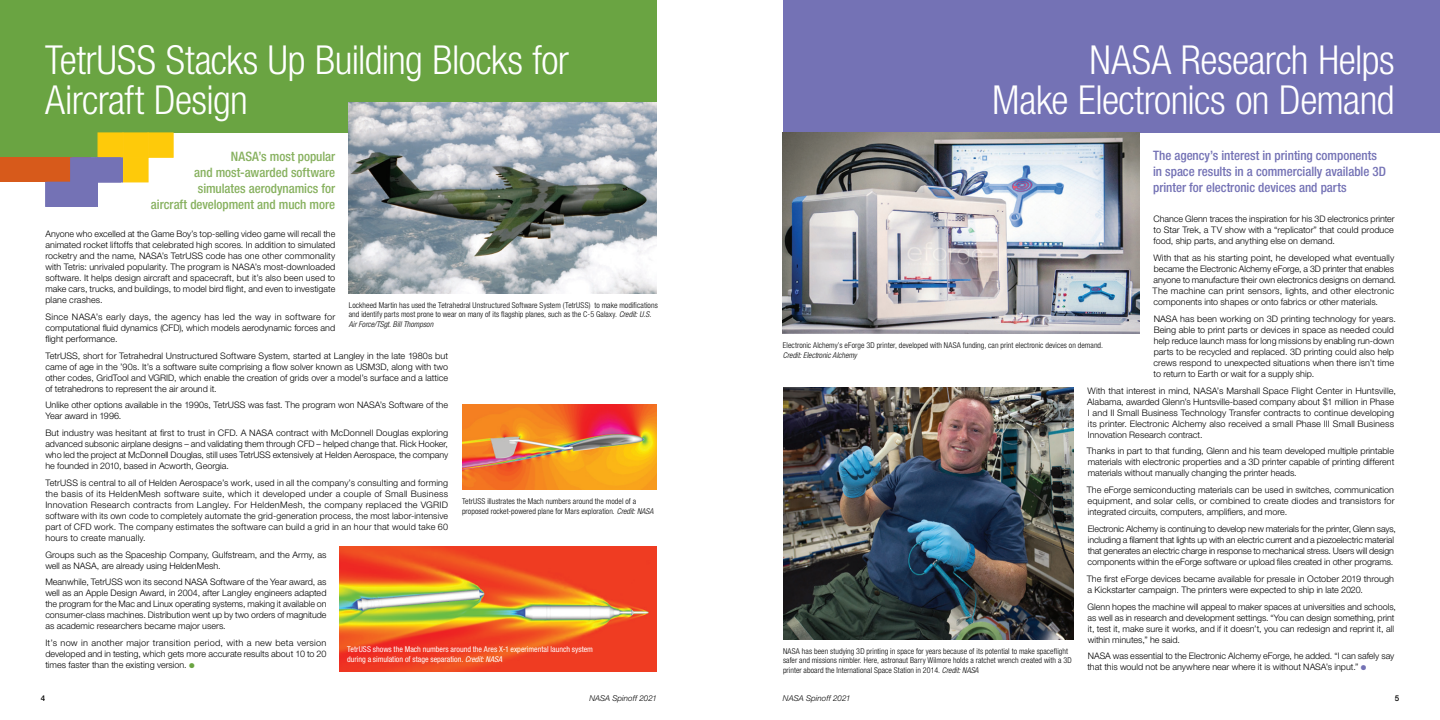
<style>
.page{position:relative;width:1440px;height:720px;background:#fff}
.page>*{position:absolute;margin:0;border:0;box-sizing:border-box;transform-origin:0 0}
.Short_Headline{font:300 condensed 40px/40px "Helvetica Neue LT Std";letter-spacing:-.015em;color:#fff}
.Short_story_subhead{font:500 condensed 13px/16px "Helvetica Neue LT Std";letter-spacing:-.005em;color:#7472b5}
.Short_story_subhead-2{font:500 condensed 13px/16px "Helvetica Neue LT Std";letter-spacing:-.005em;color:#87b15f;text-align:right}
.Body_text_2{font:300 9px/11px "Helvetica Neue LT Std";color:#000;text-align:justify}
.Short_article_text{font:300 9px/11px "Helvetica Neue LT Std";color:#000}
.Captions{font:300 condensed 8px/9.5px "Helvetica Neue LT Std";letter-spacing:.01em;color:#000}
.Caption_reverse{font:condensed 8px/9.5px "Helvetica Neue LT Std";color:#fff}
.Captions-2{font:italic 300 condensed 8px "Helvetica Neue LT Std";letter-spacing:.005em;color:#000}
.t1{font:italic 300 8px "Helvetica Neue LT Std";letter-spacing:.01em;color:#000}
.t2{font:500 8px "Helvetica Neue LT Std";color:#000}
.s1{color:#6aa442}
.s2{font-style:italic}
.s3{color:#7472b5}
</style>
<div class="page">
<div style="left:0;top:0;width:657px;height:132px;background:#6aa442"></div>
<div style="left:783px;top:0;width:657px;height:132px;background:#7472b5"></div>
<div style="left:0;top:132px;width:98px;height:25px;background:#6aa442"></div>
<div style="left:0;top:157px;width:90px;height:25px;background:#d75a1b"></div>
<div style="left:148px;top:132px;width:26px;height:26px;background:#feca0a;border:1px solid #feca0a"></div>
<div style="left:123px;top:132px;width:26px;height:26px;background:#feca0a;border:1px solid #feca0a"></div>
<div style="left:123px;top:157px;width:26px;height:25px;background:#feca0a;border:1px solid #feca0a"></div>
<div style="left:98px;top:132px;width:25px;height:26px;background:#feca0a;border:1px solid #feca0a"></div>
<div style="left:70px;top:157px;width:26px;height:25px;background:#7472b5;border:1px solid #7472b5"></div>
<div style="left:45px;top:182px;width:26px;height:25px;background:#7472b5"></div>
<div style="left:97px;top:157px;width:26px;height:25px;background:#7472b5;border:1px solid #7472b5"></div>
<div style="left:72px;top:157px;width:26px;height:25px;background:#7472b5;border:1px solid #7472b5"></div>
<div style="left:72px;top:182px;width:26px;height:25px;background:#7472b5"></div>
<div style="left:47px;top:182px;width:26px;height:25px;background:#7472b5"></div>
<img style="left:349px;top:103px;width:308px;height:190px">
<img style="left:462px;top:404px;width:195px;height:85px">
<img style="left:340px;top:546px;width:317px;height:126px">
<img style="left:783px;top:132px;width:357px;height:201px">
<img style="left:783px;top:387px;width:291px;height:252px">
<p class="Short_Headline" style="left:45px;top:39px;width:525px">TetrUSS Stacks Up Building Blocks for<br>Aircraft Design</p>
<p class="Short_story_subhead-2" style="left:151px;top:148px;width:186px">NASA’s most popular<br>and most-awarded software simulates aerodynamics for<br>aircraft development and much more</p>
<p class="Body_text_2" style="left:45px;top:228px;width:291px">Anyone who excelled at the Game Boy’s top-selling video game will recall the animated rocket liftoffs that celebrated high scores. In addition to simulated rocketry and the name, NASA’s TetrUSS code has one other commonality with Tetris: unrivaled popularity. The program is NASA’s most-downloaded software. It helps design aircraft and spacecraft, but it’s also been used to make cars, trucks, and buildings, to model bird flight, and even to investigate plane crashes.</p>
<p class="Body_text_2" style="left:45px;top:311px;width:291px">Since NASA’s early days, the agency has led the way in software for computational fluid dynamics (CFD), which models aerodynamic forces and flight performance.</p>
<p class="Body_text_2" style="left:45px;top:350px;width:404px">TetrUSS, short for Tetrahedral Unstructured Software System, started at Langley in the late 1980s but came of age in the ’90s. It’s a software suite comprising a flow solver known as USM3D, along with two other codes, GridTool and VGRID, which enable the creation of grids over a model’s surface and a lattice of tetrahedrons to represent the air around it.</p>
<p class="Body_text_2" style="left:45px;top:399px;width:404px">Unlike other options available in the 1990s, TetrUSS was fast. The program won NASA’s Software of the<br>Year award in 1996.</p>
<p class="Body_text_2" style="left:45px;top:427px;width:404px">But industry was hesitant at first to trust in CFD. A NASA contract with McDonnell Douglas exploring advanced subsonic airplane designs – and validating them through CFD – helped change that. Rick Hooker, who led the project at McDonnell Douglas, still uses TetrUSS extensively at Helden Aerospace, the company he founded in 2010, based in Acworth, Georgia.</p>
<p class="Body_text_2" style="left:45px;top:477px;width:404px">TetrUSS is central to all of Helden Aerospace’s work, used in all the company’s consulting and forming the basis of its HeldenMesh software suite, which it developed under a couple of Small Business Innovation Research contracts from Langley. For HeldenMesh, the company replaced the VGRID software with its own code to completely automate the grid-generation process, the most labor-intensive part of CFD work. The company estimates the software can build a grid in an hour that would take 60 hours to create manually.</p>
<p class="Body_text_2" style="left:45px;top:549px;width:283px">Groups such as the Spaceship Company, Gulfstream, and the Army, as well as NASA, are already using HeldenMesh.</p>
<p class="Body_text_2" style="left:45px;top:576px;width:283px">Meanwhile, TetrUSS won its second NASA Software of the Year award, as well as an Apple Design Award, in 2004, after Langley engineers adapted the program for the Mac and Linux operating systems, making it available on consumer-class machines. Distribution went up by two orders of magnitude as academic researchers became major users.</p>
<p class="Body_text_2" style="left:45px;top:637px;width:283px">It’s now in another major transition period, with a new beta version developed and in testing, which gets more accurate results about 10 to 20 times faster than the existing version. <span class="s1">●</span></p>
<p class="Captions" style="left:349px;top:300px;width:311px">Lockheed Martin has used the Tetrahedral Unstructured Software System (TetrUSS) to make modifications and identify parts most prone to wear on many of its flagship planes, such as the C-5 Galaxy. <span class="s2">Credit: U.S.</span></p>
<p class="Captions-2" style="left:349px;top:319px;width:86px">Air Force/TSgt. Bill Thompson</p>
<p class="Captions" style="left:462px;top:497px;width:193px">TetrUSS illustrates the Mach numbers around the model of a proposed rocket-powered plane for Mars exploration. <span class="s2">Credit: NASA</span></p>
<p class="Caption_reverse" style="left:347px;top:644px;width:247px">TetrUSS shows the Mach numbers around the Ares X-1 experimental launch system during a simulation of stage separation. <span class="s2">Credit: NASA</span></p>
<p class="Short_Headline" style="left:992px;top:39px;width:404px;text-align:right">NASA Research Helps<br>Make Electronics on Demand</p>
<p class="Short_story_subhead" style="left:1153px;top:148px;width:234px">The agency’s interest in printing components in space results in a commercially available 3D printer for electronic devices and parts</p>
<p class="Short_article_text" style="left:1153px;top:214px;width:243px;text-align:justify">Chance Glenn traces the inspiration for his 3D electronics printer to Star Trek, a TV show with a “replicator” that could produce food, ship parts, and anything else on demand.</p>
<p class="Short_article_text" style="left:1153px;top:252px;width:245px">With that as his starting point, he developed what eventually became the Electronic Alchemy eForge, a 3D printer that enables anyone to manufacture their own electronics designs on demand.<br>The machine can print sensors, lights, and other electronic components into shapes or onto fabrics or other materials.</p>
<p class="Short_article_text" style="left:1154px;top:313px;width:244px">NASA has been working on 3D printing technology for years.<br>Being able to print parts or devices in space as needed could help reduce launch mass for long missions by enabling run-down parts to be recycled and replaced. 3D printing could also help crews respond to unexpected situations when there isn’t time to return to Earth or wait for a supply ship.</p>
<p class="Short_article_text" style="left:1087px;top:385px;width:310px">With that interest in mind, NASA’s Marshall Space Flight Center in Huntsville, Alabama, awarded Glenn’s Huntsville-based company about $1 million in Phase I and II Small Business Technology Transfer contracts to continue developing its printer. Electronic Alchemy also received a small Phase III Small Business Innovation Research contract.</p>
<p class="Short_article_text" style="left:1087px;top:446px;width:309px;text-align:justify">Thanks in part to that funding, Glenn and his team developed multiple printable materials with electronic properties and a 3D printer capable of printing different materials without manually changing the printer heads.</p>
<p class="Short_article_text" style="left:1087px;top:484px;width:309px;text-align:justify">The eForge semiconducting materials can be used in switches, communication equipment, and solar cells, or combined to create diodes and transistors for integrated circuits, computers, amplifiers, and more.</p>
<p class="Short_article_text" style="left:1088px;top:523px;width:310px">Electronic Alchemy is continuing to develop new materials for the printer, Glenn says, including a filament that lights up with an electric current and a piezoelectric material that generates an electric charge in response to mechanical stress. Users will design components within the eForge software or upload files created in other programs.</p>
<p class="Short_article_text" style="left:1087px;top:573px;width:309px">The first eForge devices became available for presale in October 2019 through a Kickstarter campaign. The printers were expected to ship in late 2020.</p>
<p class="Short_article_text" style="left:1088px;top:601px;width:310px">Glenn hopes the machine will appeal to maker spaces at universities and schools, as well as in research and development settings. “You can design something, print it, test it, make sure it works, and if it doesn’t, you can redesign and reprint it, all within minutes,” he said.</p>
<p class="Short_article_text" style="left:1087px;top:650px;width:308px">NASA was essential to the Electronic Alchemy eForge, he added. “I can safely say that this would not be anywhere near where it is without NASA’s input.” <span class="s3">●</span></p>
<p class="Captions" style="left:783px;top:341px;width:322px">Electronic Alchemy’s eForge 3D printer, developed with NASA funding, can print electronic devices on demand.</p>
<p class="Captions-2" style="left:783px;top:350px;width:75px">Credit: Electronic Alchemy</p>
<p class="Captions" style="left:783px;top:646px;width:290px">NASA has been studying 3D printing in space for years because of its potential to make spaceflight safer and missions nimbler. Here, astronaut Barry Wilmore holds a ratchet wrench created with a 3D printer aboard the International Space Station in 2014. <span class="s2">Credit: NASA</span></p>
<p class="t2" style="left:41px;top:693px;width:6px">4</p>
<p class="t1" style="left:589px;top:694px;width:69px">NASA Spinoff 2021</p>
<p class="t1" style="left:783px;top:694px;width:69px">NASA Spinoff 2021</p>
<p class="t2" style="left:1395px;top:693px;width:6px">5</p>
</div>
